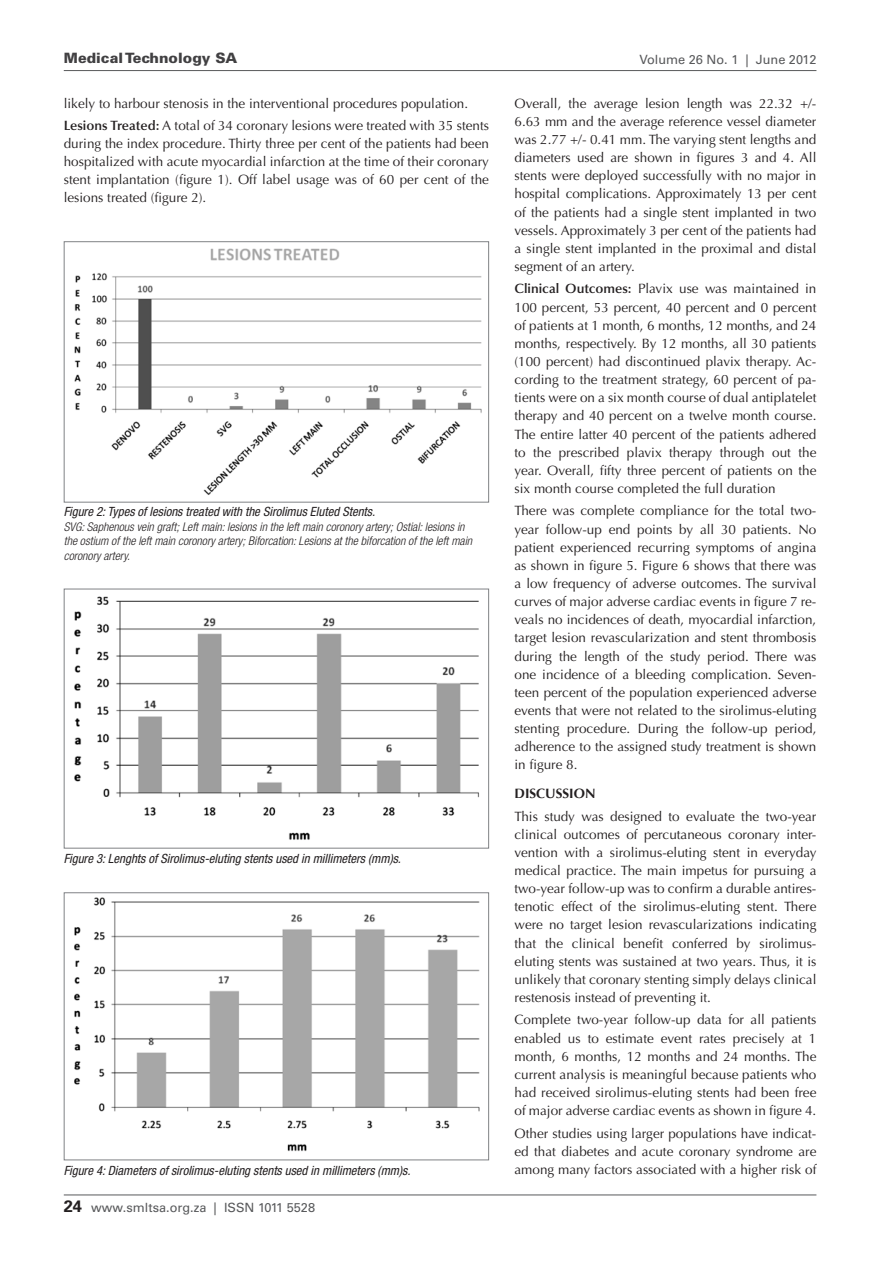
<style>
.page{position:relative;width:893px;height:1263px;background:#fff}
.page>*{position:absolute;margin:0;border:0;box-sizing:border-box;transform-origin:0 0}
.t1{font:900 14.25px "Univers";color:#414042}
.t2{font:13.5px/18.1px "Optima";color:#231f20;text-align:justify}
.t3{font:700 13.5px "Optima";color:#231f20}
.t4{font:italic condensed 12.75px "Helvetica Neue";color:#231f20}
.t5{font:12.75px "Univers";color:#58595b}
.t6{font:italic 300 condensed 12px/14.4px "Helvetica Neue";color:#231f20}
.s1{font-weight:600}
.s2{font-weight:700;font-size:16.5px;color:#231f20}
</style>
<div class="page">
<hr style="left:64px;top:1194px;width:752px;height:1px;background:#58595b">
<hr style="left:64px;top:70px;width:752px;height:1px;background:#58595b">
<img style="left:74px;top:248px;width:408px;height:247px">
<div style="left:64px;top:241px;width:425px;height:261px;border:1px solid #808285"></div>
<img style="left:74px;top:596px;width:405px;height:244px">
<div style="left:64px;top:589px;width:425px;height:259px;border:1px solid #808285"></div>
<img style="left:74px;top:897px;width:406px;height:255px">
<div style="left:64px;top:892px;width:425px;height:268px;border:1px solid #808285"></div>
<p class="t1" style="left:64px;top:49px;width:175px">Medical Technology SA</p>
<p class="t5" style="left:639px;top:51px;width:178px">Volume 26 No. 1 | June 2012</p>
<p class="t2" style="left:64px;top:92px;width:427px;line-height:22.2px">likely to harbour stenosis in the interventional procedures population.<br><span class="s1">Lesions Treated:</span> A total of 34 coronary lesions were treated with 35 stents</p>
<p class="t2" style="left:64px;top:135px;width:427px">during the index procedure. Thirty three per cent of the patients had been hospitalized with acute myocardial infarction at the time of their coronary stent implantation (figure 1). Off label usage was of 60 per cent of the lesions treated (figure 2).</p>
<p class="t2" style="left:514px;top:94px;width:303px">Overall, the average lesion length was 22.32 +/- 6.63 mm and the average reference vessel diameter was 2.77 +/- 0.41 mm. The varying stent lengths and diameters used are shown in figures 3 and 4. All stents were deployed successfully with no major in hospital complications. Approximately 13 per cent of the patients had a single stent implanted in two vessels. Approximately 3 per cent of the patients had a single stent implanted in the proximal and distal segment of an artery.</p>
<p class="t2" style="left:514px;top:280px;width:303px"><span class="s1">Clinical Outcomes:</span> Plavix use was maintained in 100 percent, 53 percent, 40 percent and 0 percent of patients at 1 month, 6 months, 12 months, and 24 months, respectively. By 12 months, all 30 patients (100 percent) had discontinued plavix therapy. Ac&shy;cording to the treatment strategy, 60 percent of pa&shy;tients were on a six month course of dual antiplatelet therapy and 40 percent on a twelve month course.<br>The entire latter 40 percent of the patients adhered to the prescribed plavix therapy through out the year. Overall, fifty three percent of patients on the six month course completed the full duration</p>
<p class="t2" style="left:514px;top:502px;width:303px">There was complete compliance for the total two&shy;year follow-up end points by all 30 patients. No patient experienced recurring symptoms of angina as shown in figure 5. Figure 6 shows that there was a low frequency of adverse outcomes. The survival curves of major adverse cardiac events in figure 7 re&shy;veals no incidences of death, myocardial infarction, target lesion revascularization and stent thrombosis during the length of the study period. There was one incidence of a bleeding complication. Seven&shy;teen percent of the population experienced adverse events that were not related to the sirolimus-eluting stenting procedure. During the follow-up period, adherence to the assigned study treatment is shown in figure 8.</p>
<p class="t3" style="left:514px;top:786px;width:82px">DISCUSSION</p>
<p class="t2" style="left:514px;top:807px;width:303px">This study was designed to evaluate the two-year clinical outcomes of percutaneous coronary inter&shy;vention with a sirolimus-eluting stent in everyday medical practice. The main impetus for pursuing a two-year follow-up was to confirm a durable antires&shy;tenotic effect of the sirolimus-eluting stent. There were no target lesion revascularizations indicating that the clinical benefit conferred by sirolimus&shy;eluting stents was sustained at two years. Thus, it is unlikely that coronary stenting simply delays clinical restenosis instead of preventing it.</p>
<p class="t2" style="left:514px;top:1011px;width:303px">Complete two-year follow-up data for all patients enabled us to estimate event rates precisely at 1 month, 6 months, 12 months and 24 months. The current analysis is meaningful because patients who had received sirolimus-eluting stents had been free of major adverse cardiac events as shown in figure 4.</p>
<p class="t2" style="left:514px;top:1124px;width:303px">Other studies using larger populations have indicat&shy;ed that diabetes and acute coronary syndrome are among many factors associated with a higher risk of</p>
<p class="t4" style="left:64px;top:504px;width:313px">Figure 2: Types of lesions treated with the Sirolimus Eluted Stents.</p>
<p class="t6" style="left:64px;top:519px;width:410px">SVG: Saphenous vein graft; Left main: lesions in the left main coronory artery; Ostial: lesions in the ostium of the left main coronory artery; Biforcation: Lesions at the biforcation of the left main coronory artery.</p>
<p class="t4" style="left:64px;top:851px;width:339px">Figure 3: Lenghts of Sirolimus-eluting stents used in millimeters (mm)s.</p>
<p class="t4" style="left:64px;top:1163px;width:348px">Figure 4: Diameters of sirolimus-eluting stents used in millimeters (mm)s.</p>
<p class="t5" style="left:64px;top:1199px;width:253px"><span class="s2">24</span> www.smltsa.org.za | ISSN 1011 5528</p>
</div>
